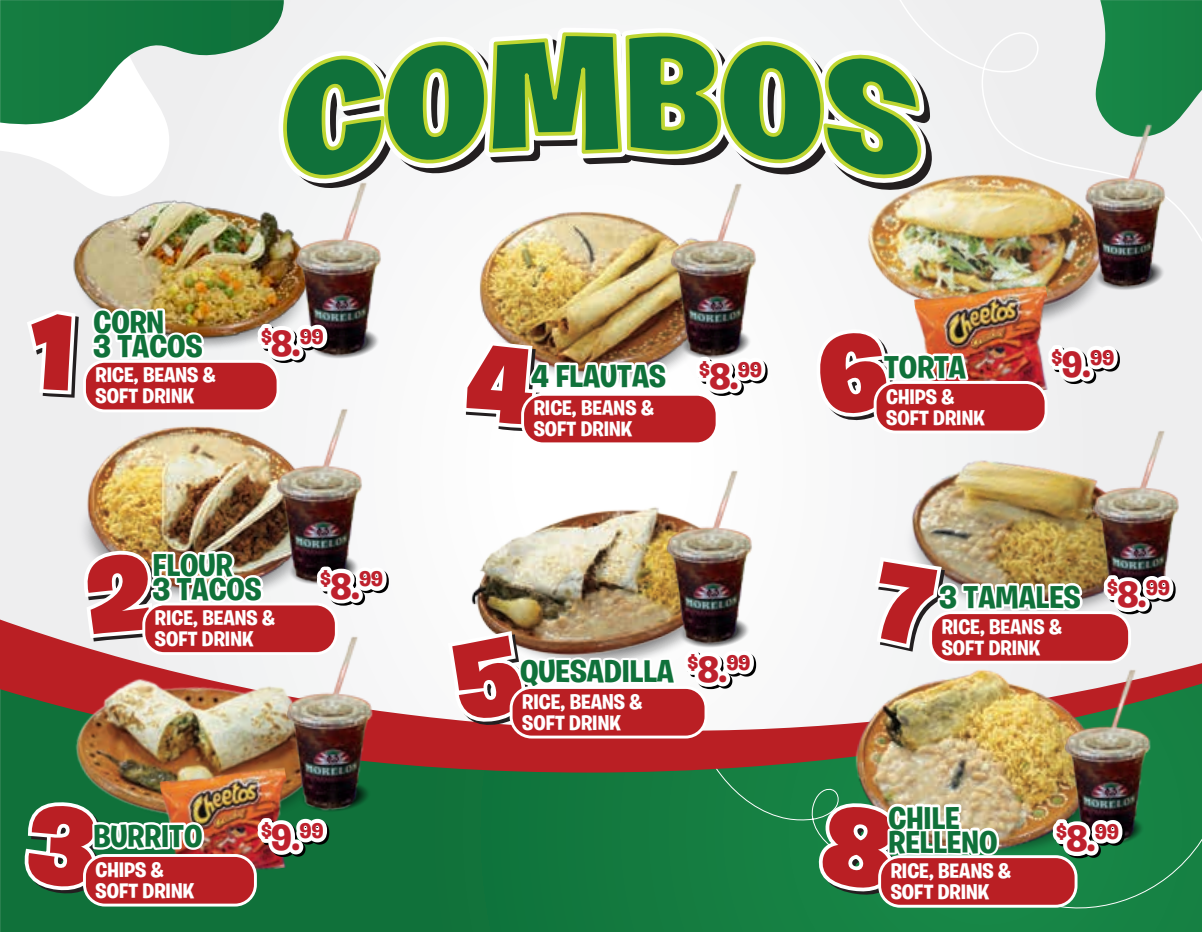
<style>
.page{position:relative;width:1202px;height:932px;background:#fff}
.page>*{position:absolute;margin:0;border:0;box-sizing:border-box;transform-origin:0 0}
.t1{font:700 31.5px/24px "Burbank Big";color:#10713a}
.t2{font:700 21.3px "Burbank Big";color:#be212d}
.t3{font:700 21px/21px "Burbank Big";color:#fff}
.s1{font-size:36.45px}
.s2{font-size:36.45px;color:#be212d}
</style>
<div class="page">
<img style="left:0;top:0;width:1202px;height:932px">
<h1 class="t1" style="left:93px;top:310px;width:110px">CORN<br>3 TACOS</h1>
<p class="t3" style="left:96px;top:365px;width:122px">RICE, BEANS &amp;<br>SOFT DRINK</p>
<p class="t2" style="left:261px;top:323px;width:64px">$<span class="s1">8.</span>99</p>
<h1 class="t1" style="left:153px;top:553px;width:110px">FLOUR<br>3 TACOS</h1>
<p class="t3" style="left:155px;top:607px;width:122px">RICE, BEANS &amp;<br>SOFT DRINK</p>
<p class="t2" style="left:321px;top:566px;width:64px">$<span class="s1">8.</span>99</p>
<h1 class="t1" style="left:93px;top:824px;width:110px">BURRITO</h1>
<p class="t2" style="left:261px;top:817px;width:64px">$<span class="s1">9.</span>99</p>
<p class="t3" style="left:96px;top:859px;width:100px">CHIPS &amp;<br>SOFT DRINK</p>
<h1 class="t1" style="left:531px;top:364px;width:232px">4 FLAUTAS <sup>$</sup><span class="s2">8.</span><sup>99</sup></h1>
<p class="t3" style="left:534px;top:398px;width:122px">RICE, BEANS &amp;<br>SOFT DRINK</p>
<h1 class="t1" style="left:520px;top:659px;width:232px">QUESADILLA <sup>$</sup><span class="s2">8.</span><sup>99</sup></h1>
<p class="t3" style="left:522px;top:691px;width:122px">RICE, BEANS &amp;<br>SOFT DRINK</p>
<h1 class="t1" style="left:884px;top:355px;width:83px">TORTA</h1>
<p class="t2" style="left:1052px;top:345px;width:64px">$<span class="s1">9.</span>99</p>
<p class="t3" style="left:886px;top:386px;width:100px">CHIPS &amp;<br>SOFT DRINK</p>
<h1 class="t1" style="left:939px;top:585px;width:232px">3 TAMALES <sup>$</sup><span class="s2">8.</span><sup>99</sup></h1>
<p class="t3" style="left:941px;top:616px;width:122px">RICE, BEANS &amp;<br>SOFT DRINK</p>
<h1 class="t1" style="left:888px;top:805px;width:110px">CHILE<br>RELLENO</h1>
<p class="t3" style="left:890px;top:860px;width:122px">RICE, BEANS &amp;<br>SOFT DRINK</p>
<p class="t2" style="left:1056px;top:818px;width:64px">$<span class="s1">8.</span>99</p>
</div>
